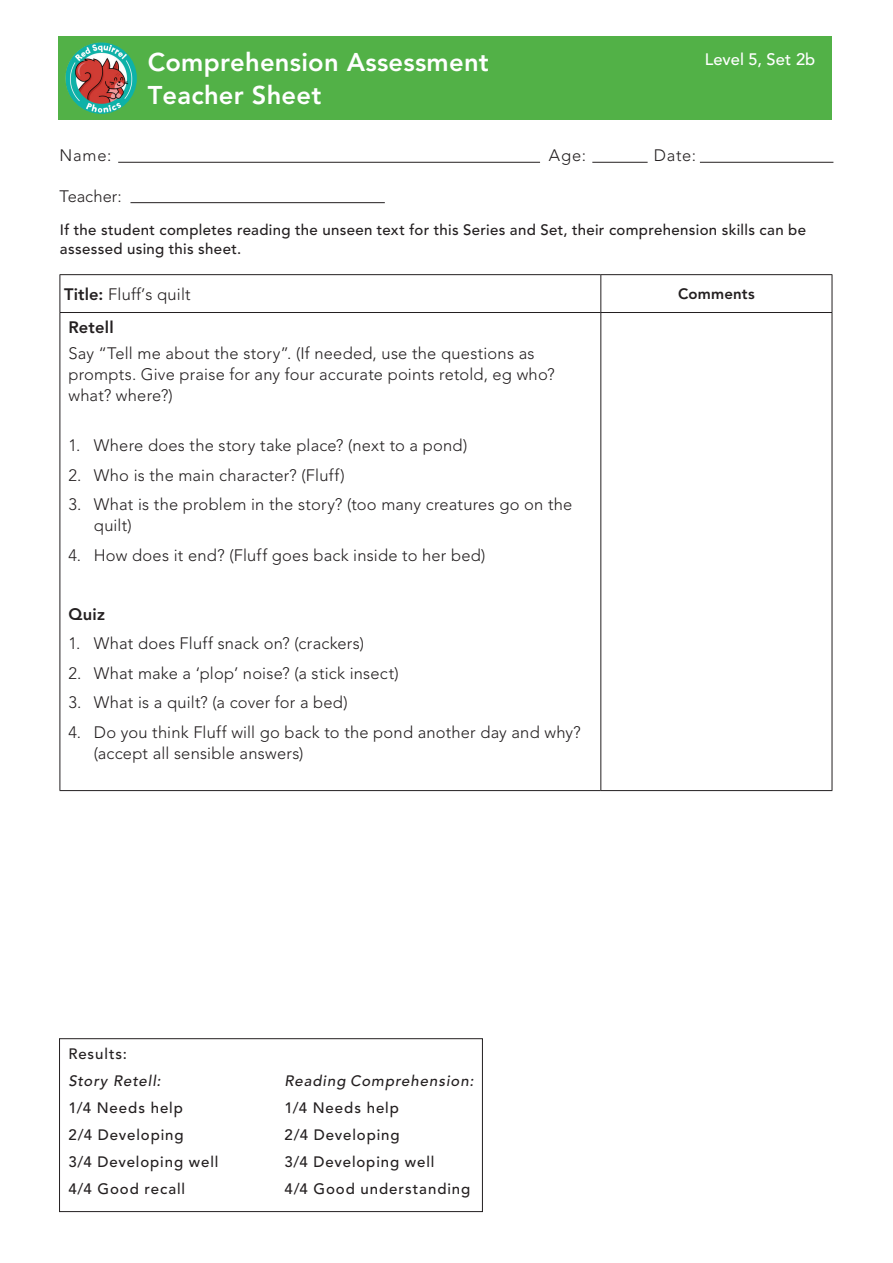
<style>
.page{position:relative;width:893px;height:1263px;background:#fff}
.page>*{position:absolute;margin:0;border:0;box-sizing:border-box;transform-origin:0 0}
.t1{font:800 25.5px "Avenir LT Std";letter-spacing:.01em;color:#fff}
.t2{font:300 16.5px/21px "Avenir LT Std";letter-spacing:.01em;color:#231f20}
.t3{font:500 16.5px "Avenir LT Std";letter-spacing:.005em;color:#fff}
.t4{font:800 16.5px "Avenir LT Std";letter-spacing:.015em;color:#231f20}
.t5{font:500 15px/19.5px "Avenir LT Std";letter-spacing:.035em;color:#231f20}
.t6{font:500 15px "Avenir LT Std";letter-spacing:.06em;color:#231f20}
.t7{font:italic 500 15px "Avenir LT Std";letter-spacing:.06em;color:#231f20}
.t8{font:500 15px "Avenir LT Std";letter-spacing:.065em;color:#231f20}
.t9{font:800 15px "Avenir LT Std";letter-spacing:.015em;color:#231f20}
.s1{font-weight:800}
</style>
<div class="page">
<hr style="left:118px;top:162px;width:422px;height:1px;background:#231f20">
<hr style="left:592px;top:162px;width:56px;height:1px;background:#231f20">
<hr style="left:700px;top:162px;width:133px;height:1px;background:#231f20">
<hr style="left:130px;top:202px;width:255px;height:1px;background:#231f20">
<div style="left:58px;top:36px;width:774px;height:84px;background:#52b147"></div>
<img style="left:65px;top:42px;width:72px;height:72px;border-radius:36px">
<div style="left:59px;top:1038px;width:424px;height:174px;border:1px solid #231f20"></div>
<hr style="left:60px;top:274px;width:541px;height:1px;background:#231f20">
<hr style="left:60px;top:275px;width:1px;height:37px;background:#231f20">
<hr style="left:601px;top:274px;width:231px;height:1px;background:#231f20">
<hr style="left:600px;top:275px;width:1px;height:37px;background:#231f20">
<hr style="left:832px;top:275px;width:1px;height:37px;background:#231f20">
<hr style="left:60px;top:312px;width:541px;height:1px;background:#231f20">
<hr style="left:60px;top:313px;width:1px;height:477px;background:#231f20">
<hr style="left:601px;top:312px;width:231px;height:1px;background:#231f20">
<hr style="left:600px;top:313px;width:1px;height:477px;background:#231f20">
<hr style="left:832px;top:313px;width:1px;height:477px;background:#231f20">
<hr style="left:60px;top:790px;width:541px;height:1px;background:#231f20">
<hr style="left:601px;top:790px;width:231px;height:1px;background:#231f20">
<h1 class="t1" style="left:148px;top:47px;width:343px">Comprehension Assessment</h1>
<p class="t3" style="left:705px;top:49px;width:112px">Level 5, Set 2b</p>
<h1 class="t1" style="left:148px;top:80px;width:175px">Teacher Sheet</h1>
<p class="t2" style="left:60px;top:145px;width:53px">Name:</p>
<p class="t2" style="left:549px;top:145px;width:39px">Age:</p>
<p class="t2" style="left:654px;top:145px;width:44px">Date:</p>
<p class="t2" style="left:60px;top:185px;width:64px">Teacher:</p>
<p class="t5" style="left:60px;top:220px;width:748px">If the student completes reading the unseen text for this Series and Set, their comprehension skills can be assessed using this sheet.</p>
<p class="t2" style="left:64px;top:284px;width:128px"><span class="s1">Title:</span> Fluff’s quilt</p>
<p class="t9" style="left:678px;top:285px;width:78px">Comments</p>
<p class="t4" style="left:68px;top:318px;width:47px">Retell</p>
<p class="t2" style="left:68px;top:343px;width:488px">Say “Tell me about the story”. (If needed, use the questions as prompts. Give praise for any four accurate points retold, eg who? what? where?)</p>
<p class="t2" style="left:68px;top:435px;width:400px">1. Where does the story take place? (next to a pond)</p>
<p class="t2" style="left:68px;top:465px;width:278px">2. Who is the main character? (Fluff)</p>
<p class="t2" style="left:94px;top:494px;width:480px;text-indent:-26px">3. What is the problem in the story? (too many creatures go on the quilt)</p>
<p class="t2" style="left:68px;top:545px;width:419px">4. How does it end? (Fluff goes back inside to her bed)</p>
<p class="t4" style="left:68px;top:604px;width:38px">Quiz</p>
<p class="t2" style="left:68px;top:633px;width:297px">1. What does Fluff snack on? (crackers)</p>
<p class="t2" style="left:68px;top:663px;width:332px">2. What make a ‘plop’ noise? (a stick insect)</p>
<p class="t2" style="left:68px;top:692px;width:281px">3. What is a quilt? (a cover for a bed)</p>
<p class="t2" style="left:94px;top:722px;width:488px;text-indent:-26px">4. Do you think Fluff will go back to the pond another day and why? (accept all sensible answers)</p>
<p class="t6" style="left:68px;top:1045px;width:60px">Results:</p>
<p class="t7" style="left:68px;top:1072px;width:94px">Story Retell:</p>
<p class="t7" style="left:284px;top:1072px;width:191px">Reading Comprehension:</p>
<p class="t8" style="left:68px;top:1099px;width:116px">1/4 Needs help</p>
<p class="t8" style="left:284px;top:1099px;width:116px">1/4 Needs help</p>
<p class="t6" style="left:68px;top:1126px;width:117px">2/4 Developing</p>
<p class="t6" style="left:284px;top:1126px;width:117px">2/4 Developing</p>
<p class="t6" style="left:68px;top:1153px;width:152px">3/4 Developing well</p>
<p class="t6" style="left:284px;top:1153px;width:152px">3/4 Developing well</p>
<p class="t6" style="left:68px;top:1180px;width:118px">4/4 Good recall</p>
<p class="t6" style="left:284px;top:1180px;width:187px">4/4 Good understanding</p>
</div>
